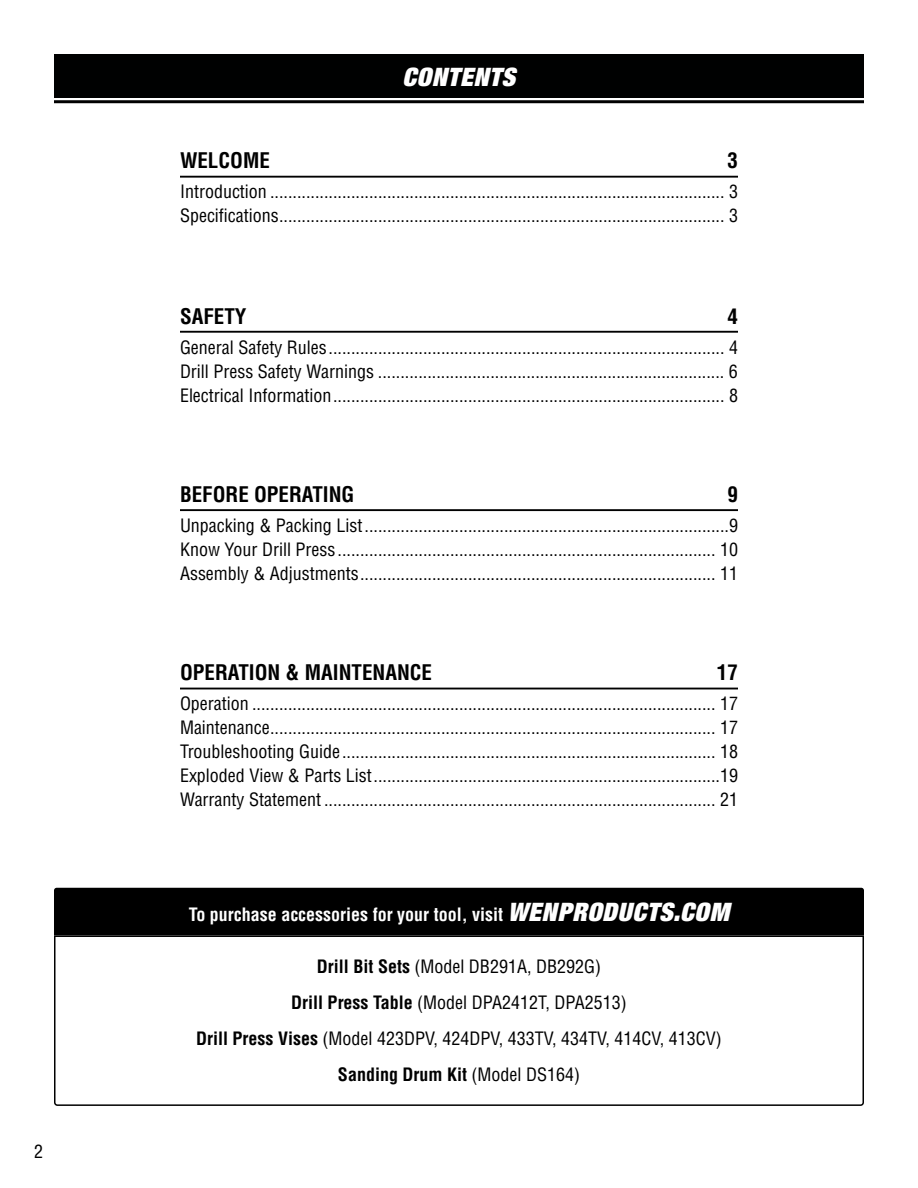
<style>
.page{position:relative;width:918px;height:1188px;background:#fff}
.page>*{position:absolute;margin:0;border:0;box-sizing:border-box;transform-origin:0 0}
.t1{font:italic 900 expanded 25.5px "Helvetica Neue";letter-spacing:.025em;color:#fff}
.t2{font:700 condensed 21px "Helvetica LT Std";color:#000}
.t3{font:condensed 18px/24px "Helvetica LT Std";color:#000;text-align:justify}
.t4{font:700 condensed 18px "Helvetica LT Std";color:#fff}
.s1{font-family:"Helvetica Neue";font-weight:900;font-style:italic;font-stretch:expanded;font-size:25.5px}
.s2{font-weight:700}
</style>
<div class="page">
<div style="left:54px;top:54px;width:810px;height:44px;background:#000101"></div>
<hr style="left:54px;top:100px;width:810px;height:3px;background:#000">
<hr style="left:180px;top:176px;width:558px;height:2px;background:#000">
<hr style="left:180px;top:331px;width:558px;height:2px;background:#000">
<hr style="left:180px;top:509px;width:558px;height:2px;background:#000">
<hr style="left:180px;top:688px;width:558px;height:1px;background:#000">
<svg style="left:54px;top:935px;width:810px;height:171px"></svg>
<div style="left:54px;top:888px;width:810px;height:47px;background:#000"></div>
<p class="t3" style="left:34px;top:1139px;width:10px">2</p>
<h1 class="t1" style="left:403px;top:61px;width:114px">CONTENTS</h1>
<p class="t2" style="left:180px;top:148px;width:91px">WELCOME</p>
<p class="t2" style="left:727px;top:148px;width:12px">3</p>
<p class="t3" style="left:180px;top:180px;width:559px">Introduction ..................................................................................................... 3<br>Specifications................................................................................................... 3</p>
<p class="t2" style="left:180px;top:303px;width:68px">SAFETY</p>
<p class="t2" style="left:727px;top:303px;width:12px">4</p>
<p class="t3" style="left:180px;top:335px;width:559px">General Safety Rules........................................................................................ 4<br>Drill Press Safety Warnings ............................................................................. 6<br>Electrical Information....................................................................................... 8</p>
<p class="t2" style="left:180px;top:481px;width:176px">BEFORE OPERATING</p>
<p class="t2" style="left:727px;top:481px;width:12px">9</p>
<p class="t3" style="left:180px;top:513px;width:560px">Unpacking &amp; Packing List.................................................................................9<br>Know Your Drill Press .................................................................................... 10<br>Assembly &amp; Adjustments............................................................................... 11</p>
<p class="t2" style="left:180px;top:660px;width:254px">OPERATION &amp; MAINTENANCE</p>
<p class="t2" style="left:717px;top:660px;width:22px">17</p>
<p class="t3" style="left:180px;top:692px;width:559px">Operation ....................................................................................................... 17<br>Maintenance................................................................................................... 17<br>Troubleshooting Guide................................................................................... 18<br>Exploded View &amp; Parts List.............................................................................19<br>Warranty Statement ....................................................................................... 21</p>
<p class="t4" style="left:189px;top:903px;width:542px">To purchase accessories for your tool, visit <span class="s1">WENPRODUCTS.COM</span></p>
<p class="t3" style="left:196px;top:949px;width:527px;line-height:36px;text-align:center"><span class="s2">Drill Bit Sets</span> (Model DB291A, DB292G)<br><span class="s2">Drill Press Table</span> (Model DPA2412T, DPA2513)<br><span class="s2">Drill Press Vises</span> (Model 423DPV, 424DPV, 433TV, 434TV, 414CV, 413CV)<br><span class="s2">Sanding Drum Kit</span> (Model DS164)</p>
</div>
